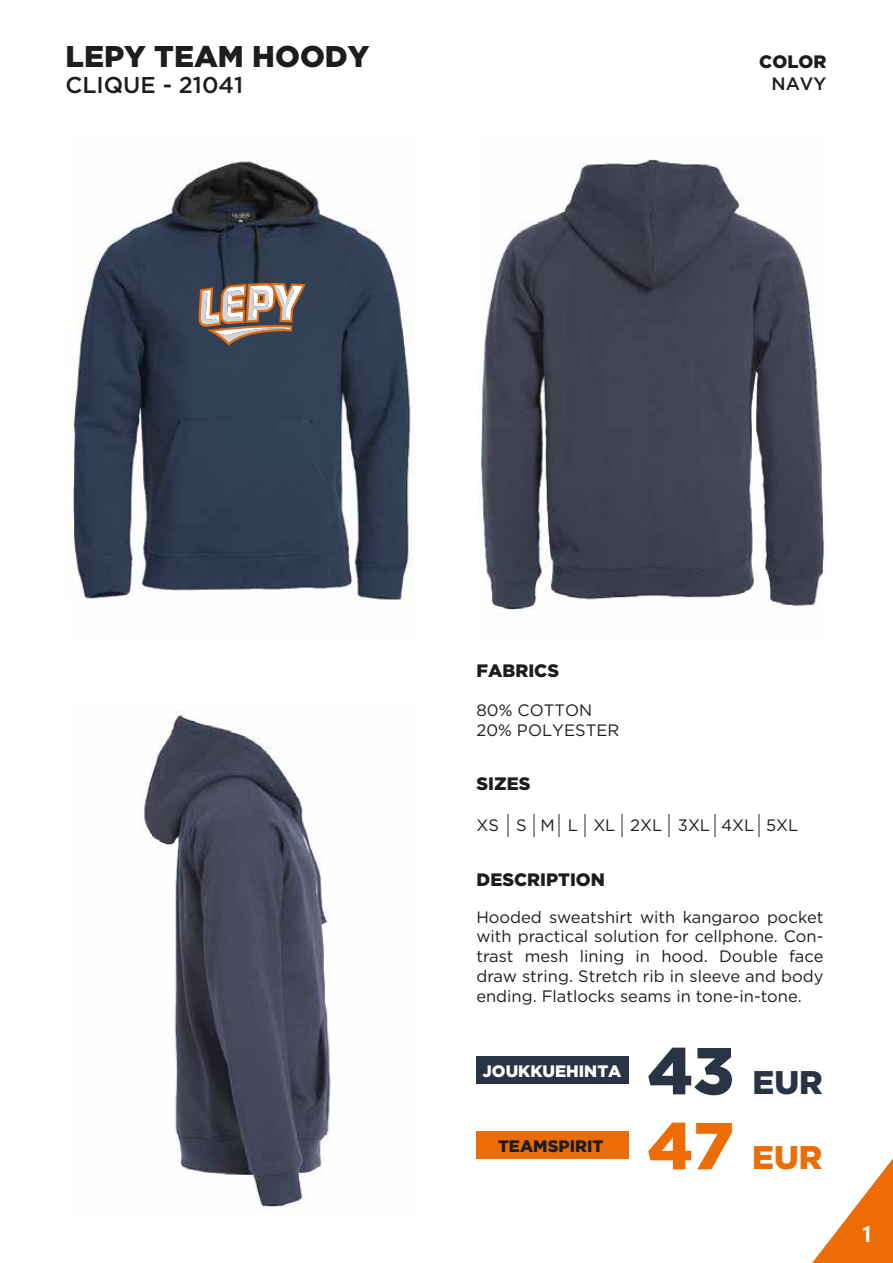
<style>
.page{position:relative;width:893px;height:1263px;background:#fff}
.page>*{position:absolute;margin:0;border:0;box-sizing:border-box;transform-origin:0 0}
.t1{font:900 32.7px "Gotham HTF";color:#283343}
.t2{font:900 32.7px "Gotham HTF";color:#ed6c05}
.t3{font:900 30px "Gotham HTF";color:#1d1d1b}
.t4{font:500 22.8px "Gotham HTF";color:#1d1d1b}
.t5{font:700 22.5px "Roboto Condensed";color:#fff}
.t6{font:900 18px "Gotham HTF";color:#1d1d1b}
.t7{font:500 18px "Gotham HTF";color:#1d1d1b}
.t8{font:900 16.65px "Gotham HTF";color:#fff}
.t9{font:900 16.65px "Gotham HTF";color:#1d1d1b}
.t10{font:16.5px/19.8px "Gotham HTF";color:#1d1d1b}
.s1{font-size:66.3px}
</style>
<div class="page">
<div style="left:476px;top:1056px;width:153px;height:28px;background:#283343"></div>
<img style="left:71px;top:161px;width:344px;height:449px">
<svg style="left:198px;top:283px;width:108px;height:62px"></svg>
<svg style="left:812px;top:1158px;width:81px;height:105px"></svg>
<hr style="left:507px;top:814px;width:2px;height:23px;background:#939292">
<hr style="left:533px;top:814px;width:2px;height:23px;background:#939292">
<hr style="left:558px;top:814px;width:2px;height:23px;background:#939292">
<hr style="left:584px;top:814px;width:2px;height:23px;background:#939292">
<hr style="left:621px;top:814px;width:2px;height:23px;background:#939292">
<hr style="left:668px;top:814px;width:2px;height:23px;background:#939292">
<hr style="left:714px;top:814px;width:2px;height:23px;background:#939292">
<hr style="left:758px;top:814px;width:2px;height:23px;background:#939292">
<img style="left:479px;top:155px;width:347px;height:455px">
<img style="left:143px;top:710px;width:189px;height:501px">
<div style="left:476px;top:1131px;width:153px;height:28px;background:#ed6c05"></div>
<h2 class="t3" style="left:66px;top:40px;width:306px">LEPY TEAM HOODY</h2>
<h3 class="t4" style="left:66px;top:72px;width:179px">CLIQUE - 21041</h3>
<p class="t6" style="left:759px;top:51px;width:69px">COLOR</p>
<p class="t7" style="left:771px;top:73px;width:56px">NAVY</p>
<p class="t6" style="left:477px;top:661px;width:84px">FABRICS</p>
<p class="t10" style="left:477px;top:700px;width:144px">80% COTTON<br>20% POLYESTER</p>
<p class="t6" style="left:477px;top:773px;width:55px">SIZES</p>
<p class="t10" style="left:477px;top:815px;width:323px">XS S M L XL 2XL 3XL 4XL 5XL</p>
<p class="t6" style="left:477px;top:869px;width:130px">DESCRIPTION</p>
<p class="t10" style="left:476px;top:907px;width:349px;text-align:justify">Hooded sweatshirt with kangaroo pocket with practical solution for cellphone. Con&shy;trast mesh lining in hood. Double face draw string. Stretch rib in sleeve and body ending. Flatlocks seams in tone-in-tone.</p>
<p class="t8" style="left:482px;top:1061px;width:140px">JOUKKUEHINTA</p>
<p class="t9" style="left:498px;top:1136px;width:107px">TEAMSPIRIT</p>
<h1 class="t1" style="left:647px;top:1064px;width:177px"><span class="s1">43</span> EUR</h1>
<h1 class="t2" style="left:647px;top:1139px;width:176px"><span class="s1">47</span> EUR</h1>
<h3 class="t5" style="left:861px;top:1218px;width:13px">1</h3>
</div>
